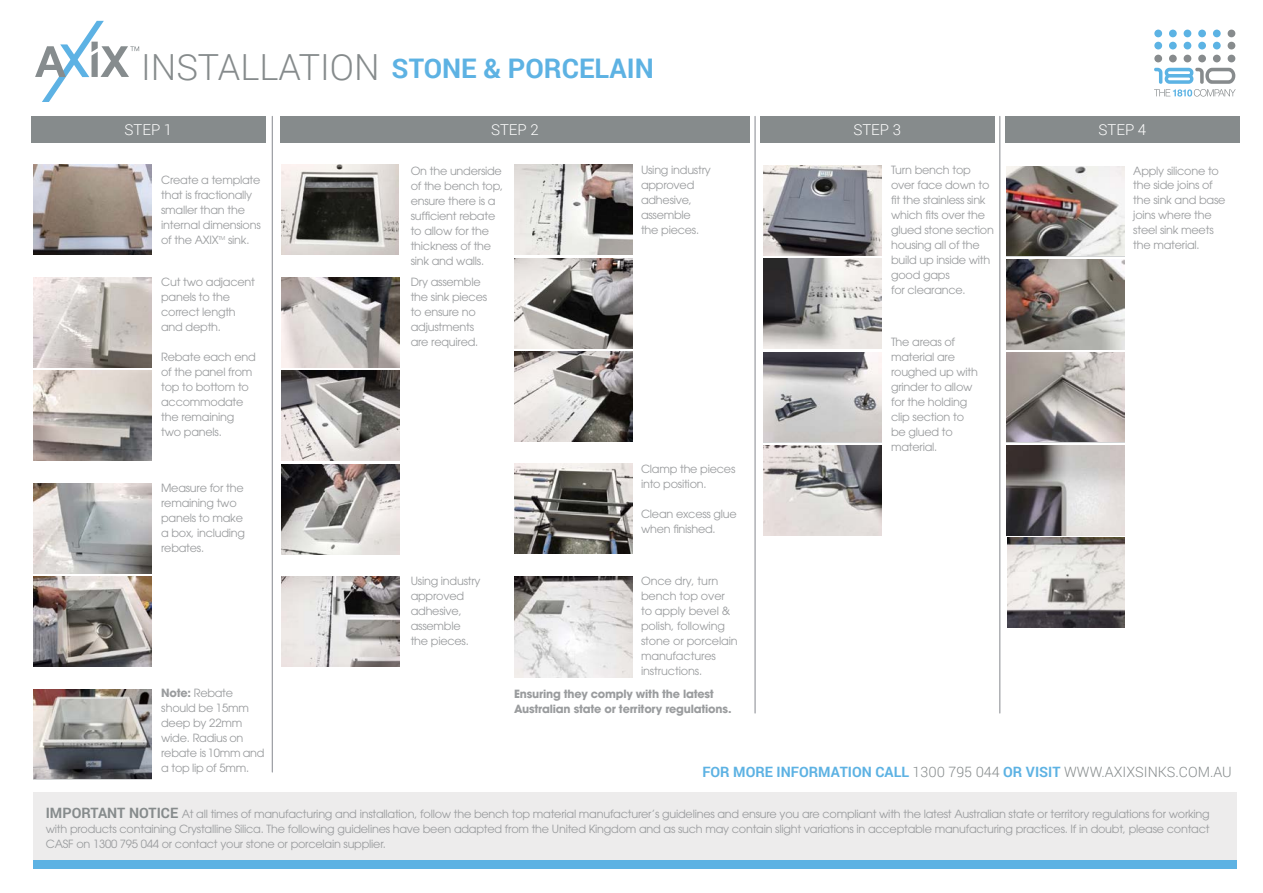
<style>
.page{position:relative;width:1263px;height:893px;background:#fff}
.page>*{position:absolute;margin:0;border:0;box-sizing:border-box;transform-origin:0 0}
.t1{font:700 27px "Roboto";color:#5db2e3}
.t2{font:300 15px "Roboto";color:#fff}
.t3{font:300 14.25px "Roboto";color:#868b8c}
.t4{font:11.25px/15px "Avant Garde";letter-spacing:-.02em;color:#9a9c9e}
.t5{font:700 11.25px/15px "Avant Garde";letter-spacing:-.02em;color:#9a9c9e}
.s1{font-weight:300;font-size:36px;color:#868b8c}
.s2{font-weight:700}
.s3{font-weight:700;color:#5db2e3}
.s4{font-family:"Roboto";font-weight:700;font-size:14.25px;color:#868b8c}
</style>
<div class="page">
<div style="left:33px;top:793px;width:1203px;height:67px;background:#edecec"></div>
<div style="left:33px;top:860px;width:1203px;height:9px;background:#5db2e3"></div>
<div style="left:760px;top:116px;width:234px;height:27px;background:#868b8c"></div>
<img style="left:33px;top:165px;width:118px;height:90px">
<img style="left:282px;top:165px;width:117px;height:90px">
<img style="left:33px;top:483px;width:118px;height:90px">
<img style="left:514px;top:258px;width:118px;height:90px">
<img style="left:514px;top:464px;width:118px;height:90px">
<img style="left:764px;top:166px;width:118px;height:89px">
<img style="left:33px;top:278px;width:118px;height:90px">
<img style="left:282px;top:277px;width:118px;height:90px">
<img style="left:33px;top:577px;width:118px;height:90px">
<img style="left:33px;top:689px;width:118px;height:90px">
<img style="left:514px;top:351px;width:118px;height:90px">
<img style="left:514px;top:576px;width:118px;height:101px">
<img style="left:764px;top:259px;width:118px;height:90px">
<img style="left:33px;top:371px;width:118px;height:89px">
<img style="left:282px;top:371px;width:118px;height:90px">
<img style="left:281px;top:577px;width:118px;height:90px">
<img style="left:282px;top:465px;width:118px;height:90px">
<img style="left:514px;top:165px;width:118px;height:90px">
<div style="left:31px;top:116px;width:235px;height:27px;background:#868b8c"></div>
<div style="left:280px;top:116px;width:470px;height:27px;background:#868b8c"></div>
<div style="left:1005px;top:116px;width:234px;height:27px;background:#868b8c"></div>
<hr style="left:272px;top:116px;width:1px;height:656px;background:#85888e">
<hr style="left:755px;top:116px;width:1px;height:597px;background:#85888e">
<hr style="left:999px;top:116px;width:1px;height:597px;background:#85888e">
<svg style="left:35px;top:21px;width:104px;height:81px"></svg>
<img style="left:764px;top:352px;width:118px;height:90px">
<img style="left:764px;top:445px;width:118px;height:90px">
<img style="left:1008px;top:538px;width:117px;height:89px">
<img style="left:1007px;top:259px;width:118px;height:90px">
<img style="left:1007px;top:352px;width:118px;height:90px">
<img style="left:1007px;top:445px;width:118px;height:90px">
<img style="left:1007px;top:166px;width:118px;height:90px">
<div style="left:1154px;top:30px;width:8px;height:7px;background:#5cb3e4;border-radius:50%"></div>
<div style="left:1169px;top:30px;width:8px;height:7px;background:#5cb3e4;border-radius:50%"></div>
<div style="left:1183px;top:30px;width:8px;height:7px;background:#5cb3e4;border-radius:50%"></div>
<div style="left:1198px;top:30px;width:8px;height:7px;background:#5cb3e4;border-radius:50%"></div>
<div style="left:1154px;top:42px;width:8px;height:7px;background:#5cb3e4;border-radius:50%"></div>
<div style="left:1169px;top:42px;width:8px;height:7px;background:#5cb3e4;border-radius:50%"></div>
<div style="left:1183px;top:42px;width:8px;height:7px;background:#5cb3e4;border-radius:50%"></div>
<div style="left:1198px;top:42px;width:8px;height:7px;background:#5cb3e4;border-radius:50%"></div>
<div style="left:1154px;top:55px;width:8px;height:7px;background:#878b8d;border-radius:50%"></div>
<div style="left:1169px;top:55px;width:8px;height:7px;background:#878b8d;border-radius:50%"></div>
<div style="left:1183px;top:55px;width:8px;height:7px;background:#878b8d;border-radius:50%"></div>
<div style="left:1198px;top:55px;width:8px;height:7px;background:#878b8d;border-radius:50%"></div>
<div style="left:1213px;top:30px;width:8px;height:7px;background:#5cb3e4;border-radius:50%"></div>
<div style="left:1213px;top:42px;width:8px;height:7px;background:#5cb3e4;border-radius:50%"></div>
<div style="left:1213px;top:55px;width:8px;height:7px;background:#878b8d;border-radius:50%"></div>
<div style="left:1227px;top:30px;width:8px;height:7px;background:#878b8d;border-radius:50%"></div>
<div style="left:1227px;top:42px;width:8px;height:7px;background:#878b8d;border-radius:50%"></div>
<div style="left:1227px;top:55px;width:8px;height:7px;background:#878b8d;border-radius:50%"></div>
<svg style="left:1154px;top:68px;width:82px;height:29px"></svg>
<h1 class="t1" style="left:141px;top:49px;width:514px"><span class="s1">INSTALLATION</span> STONE &amp; PORCELAIN</h1>
<h2 class="t2" style="left:124px;top:119px;width:49px">STEP 1</h2>
<h2 class="t2" style="left:491px;top:119px;width:49px">STEP 2</h2>
<h2 class="t2" style="left:1098px;top:119px;width:49px">STEP 4</h2>
<h2 class="t2" style="left:853px;top:119px;width:49px">STEP 3</h2>
<p class="t4" style="left:161px;top:173px;width:101px">Create a template that is fractionally smaller than the internal dimensions of the AXIX<sup>TM</sup> sink.</p>
<p class="t4" style="left:411px;top:163px;width:94px">On the underside of the bench top, ensure there is a sufficient rebate to allow for the thickness of the sink and walls.</p>
<p class="t4" style="left:161px;top:274px;width:95px">Cut two adjacent panels to the correct length and depth.</p>
<p class="t4" style="left:161px;top:349px;width:96px">Rebate each end of the panel from top to bottom to accommodate the remaining two panels.</p>
<p class="t4" style="left:161px;top:480px;width:85px">Measure for the remaining two panels to make a box, including rebates.</p>
<p class="t4" style="left:161px;top:685px;width:105px"><span class="s2">Note:</span> Rebate should be 15mm deep by 22mm wide. Radius on rebate is 10mm and a top lip of 5mm.</p>
<p class="t4" style="left:411px;top:274px;width:78px">Dry assemble the sink pieces to ensure no adjustments are required.</p>
<p class="t4" style="left:411px;top:574px;width:71px">Using industry approved adhesive, assemble the pieces.</p>
<p class="t4" style="left:641px;top:162px;width:71px">Using industry approved adhesive, assemble the pieces.</p>
<p class="t4" style="left:641px;top:461px;width:96px">Clamp the pieces into position.</p>
<p class="t4" style="left:641px;top:506px;width:97px">Clean excess glue when finished.</p>
<p class="t4" style="left:641px;top:573px;width:98px">Once dry, turn bench top over to apply bevel &amp; polish, following stone or porcelain manufactures instructions.</p>
<p class="t5" style="left:514px;top:686px;width:219px">Ensuring they comply with the latest<br>Australian state or territory regulations.</p>
<p class="t4" style="left:891px;top:163px;width:104px">Turn bench top over face down to fit the stainless sink which fits over the glued stone section housing all of the build up inside with good gaps<br>for clearance.</p>
<p class="t4" style="left:891px;top:334px;width:88px">The areas of material are roughed up with grinder to allow for the holding clip section to be glued to material.</p>
<p class="t4" style="left:1133px;top:163px;width:94px">Apply silicone to the side joins of the sink and base joins where the steel sink meets the material.</p>
<p class="t3" style="left:702px;top:762px;width:531px"><span class="s3">FOR MORE INFORMATION CALL</span> 1300 795 044 <span class="s3">OR VISIT</span> WWW.AXIXSINKS.COM.AU</p>
<p class="t4" style="left:46px;top:806px;width:1165px;text-align:justify"><span class="s4">IMPORTANT NOTICE</span> At all times of manufacturing and installation, follow the bench top material manufacturer’s guidelines and ensure you are compliant with the latest Australian state or territory regulations for working with products containing Crystalline Silica. The following guidelines have been adapted from the United Kingdom and as such may contain slight variations in acceptable manufacturing practices. If in doubt, please contact CASF on 1300 795 044 or contact your stone or porcelain supplier.</p>
</div>
